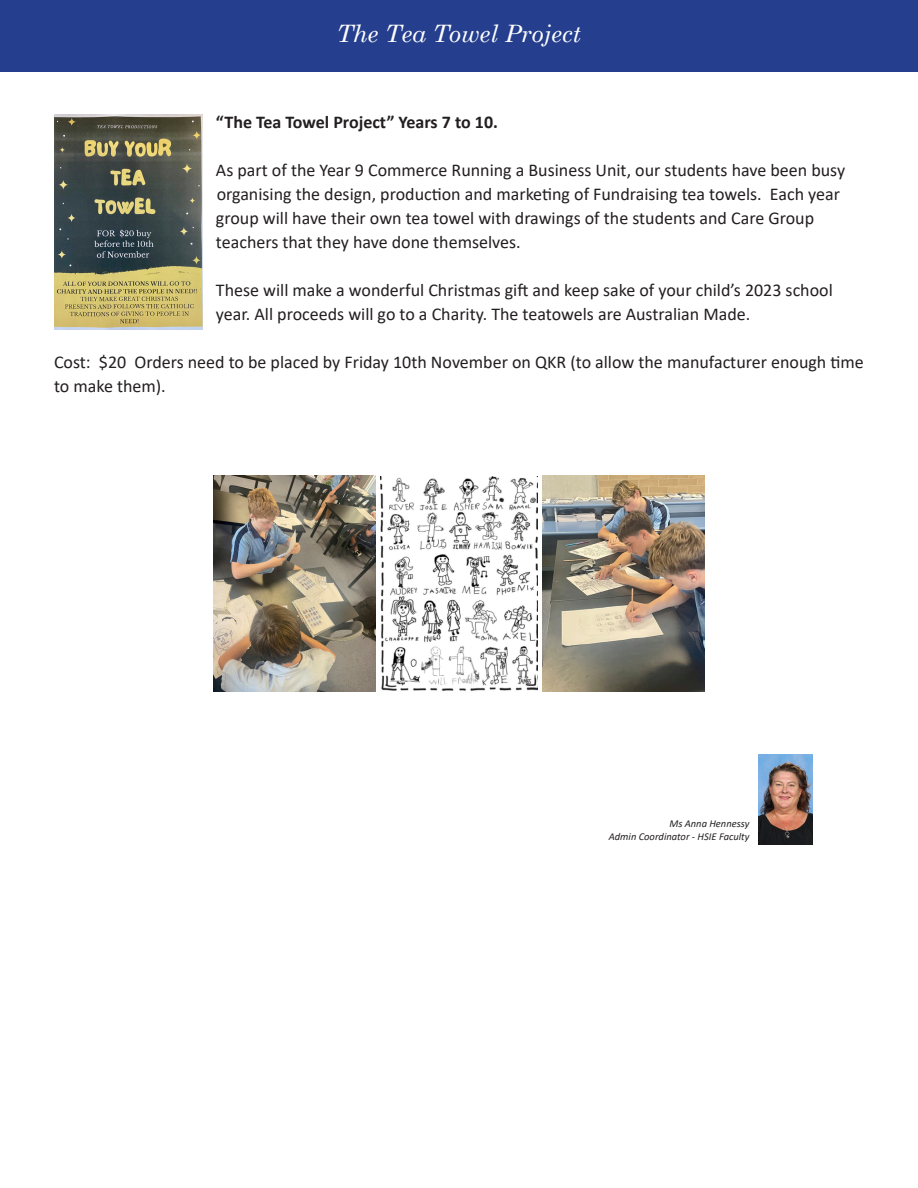
<style>
.page{position:relative;width:918px;height:1188px;background:#fff}
.page>*{position:absolute;margin:0;border:0;box-sizing:border-box;transform-origin:0 0}
.t1{font:italic 24px "Century Schoolbook";color:#fff}
.t2{font:18px/24px "Calibri";color:#231f20}
.t3{font:700 18px "Calibri";color:#231f20}
.t4{font:italic 10.5px "Calibri";color:#231f20}
</style>
<div class="page">
<img style="left:381px;top:476px;width:156px;height:215px">
<div style="left:0;top:0;width:918px;height:72px;background:#253f8e"></div>
<img style="left:54px;top:114px;width:149px;height:216px">
<img style="left:542px;top:476px;width:162px;height:215px">
<img style="left:213px;top:476px;width:162px;height:215px">
<img style="left:758px;top:754px;width:54px;height:90px">
<p class="t1" style="left:337px;top:15px;width:246px">The Tea Towel Project</p>
<p class="t3" style="left:216px;top:109px;width:283px">“The Tea Towel Project” Years 7 to 10.</p>
<p class="t2" style="left:216px;top:157px;width:631px">As part of the Year 9 Commerce Running a Business Unit, our students have been busy organising the design, production and marketing of Fundraising tea towels. Each year group will have their own tea towel with drawings of the students and Care Group teachers that they have done themselves.</p>
<p class="t2" style="left:216px;top:277px;width:618px">These will make a wonderful Christmas gift and keep sake of your child’s 2023 school year. All proceeds will go to a Charity. The teatowels are Australian Made.</p>
<p class="t2" style="left:54px;top:349px;width:811px">Cost: $20 Orders need to be placed by Friday 10th November on QKR (to allow the manufacturer enough time to make them).</p>
<p class="t4" style="left:669px;top:816px;width:82px">Ms Anna Hennessy</p>
<p class="t4" style="left:609px;top:829px;width:142px">Admin Coordinator - HSIE Faculty</p>
</div>
